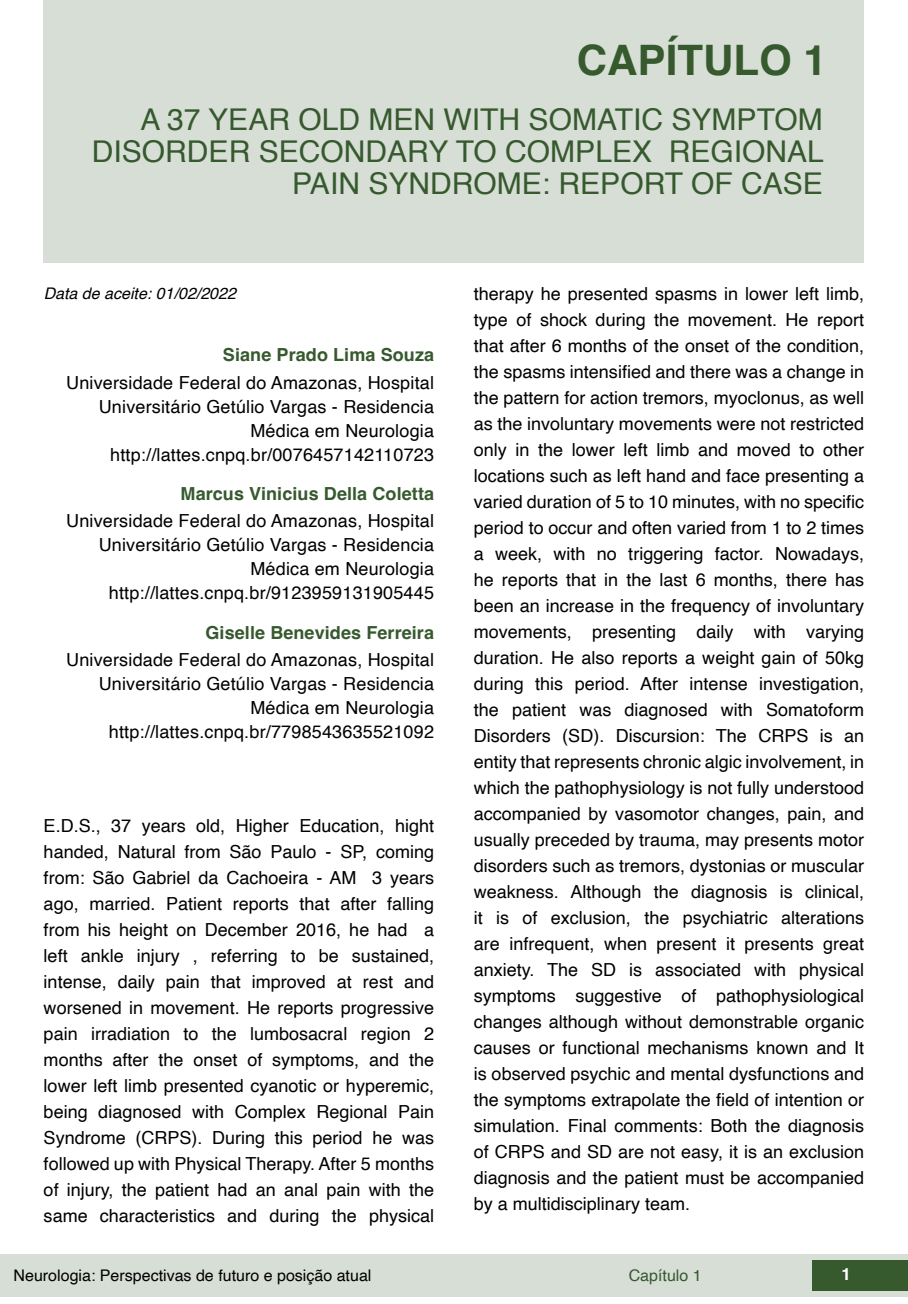
<style>
.page{position:relative;width:908px;height:1304px;background:#fff}
.page>*{position:absolute;margin:0;border:0;box-sizing:border-box;transform-origin:0 0}
.t1{font:700 42px "Helvetica";color:#36592e}
.t2{font:30px/32px "Helvetica";color:#36592e;text-align:right}
.t3{font:18px/26px "Helvetica";letter-spacing:.01em;color:#000;text-align:right}
.t4{font:700 18px "Helvetica";letter-spacing:.005em;color:#36592e}
.t5{font:700 16.8px "Helvetica";color:#fff}
.t6{font:16px "Helvetica";color:#000}
.t7{font:italic 16px "Helvetica";color:#000}
.t8{font:16px "Helvetica";color:#36592e}
</style>
<div class="page">
<div style="left:0;top:1254px;width:906px;height:43px;background:#d7ded5"></div>
<div style="left:812px;top:1261px;width:95px;height:30px;background:#36592e"></div>
<div style="left:44px;top:0;width:819px;height:263px;background:#d7ded5"></div>
<h1 class="t1" style="left:576px;top:35px;width:251px">CAPÍTULO 1</h1>
<h2 class="t2" style="left:92px;top:104px;width:733px">A 37 YEAR OLD MEN WITH SOMATIC SYMPTOM<br>DISORDER SECONDARY TO COMPLEX REGIONAL<br>PAIN SYNDROME: REPORT OF CASE</h2>
<p class="t7" style="left:44px;top:280px;width:194px">Data de aceite: 01/02/2022</p>
<p class="t4" style="left:223px;top:344px;width:212px">Siane Prado Lima Souza</p>
<p class="t3" style="left:66px;top:371px;width:369px;line-height:24px">Universidade Federal do Amazonas, Hospital Universitário Getúlio Vargas - Residencia Médica em Neurologia http://lattes.cnpq.br/0076457142110723</p>
<p class="t4" style="left:180px;top:483px;width:255px">Marcus Vinicius Della Coletta</p>
<p class="t3" style="left:66px;top:510px;width:369px;line-height:24px">Universidade Federal do Amazonas, Hospital Universitário Getúlio Vargas - Residencia Médica em Neurologia http://lattes.cnpq.br/9123959131905445</p>
<p class="t4" style="left:205px;top:621px;width:230px">Giselle Benevides Ferreira</p>
<p class="t3" style="left:66px;top:648px;width:369px;line-height:24px">Universidade Federal do Amazonas, Hospital Universitário Getúlio Vargas - Residencia Médica em Neurologia http://lattes.cnpq.br/7798543635521092</p>
<p class="t3" style="left:44px;top:813px;width:392px;text-align:justify">E.D.S., 37 years old, Higher Education, hight handed, Natural from São Paulo - SP, coming from: São Gabriel da Cachoeira - AM 3 years ago, married. Patient reports that after falling from his height on December 2016, he had a left ankle injury , referring to be sustained, intense, daily pain that improved at rest and worsened in movement. He reports progressive pain irradiation to the lumbosacral region 2 months after the onset of symptoms, and the lower left limb presented cyanotic or hyperemic, being diagnosed with Complex Regional Pain Syndrome (CRPS). During this period he was followed up with Physical Therapy. After 5 months of injury, the patient had an anal pain with the same characteristics and during the physical</p>
<p class="t3" style="left:473px;top:281px;width:392px;text-align:justify">therapy he presented spasms in lower left limb, type of shock during the movement. He report that after 6 months of the onset of the condition, the spasms intensified and there was a change in the pattern for action tremors, myoclonus, as well as the involuntary movements were not restricted only in the lower left limb and moved to other locations such as left hand and face presenting a varied duration of 5 to 10 minutes, with no specific period to occur and often varied from 1 to 2 times a week, with no triggering factor. Nowadays, he reports that in the last 6 months, there has been an increase in the frequency of involuntary movements, presenting daily with varying duration. He also reports a weight gain of 50kg during this period. After intense investigation, the patient was diagnosed with Somatoform Disorders (SD). Discursion: The CRPS is an entity that represents chronic algic involvement, in which the pathophysiology is not fully understood accompanied by vasomotor changes, pain, and usually preceded by trauma, may presents motor disorders such as tremors, dystonias or muscular weakness. Although the diagnosis is clinical, it is of exclusion, the psychiatric alterations are infrequent, when present it presents great anxiety. The SD is associated with physical symptoms suggestive of pathophysiological changes although without demonstrable organic causes or functional mechanisms known and It is observed psychic and mental dysfunctions and the symptoms extrapolate the field of intention or simulation. Final comments: Both the diagnosis of CRPS and SD are not easy, it is an exclusion diagnosis and the patient must be accompanied by a multidisciplinary team.</p>
<p class="t6" style="left:14px;top:1263px;width:359px">Neurologia: Perspectivas de futuro e posição atual</p>
<p class="t8" style="left:628px;top:1263px;width:74px">Capítulo 1</p>
<p class="t5" style="left:841px;top:1264px;width:11px">1</p>
</div>
